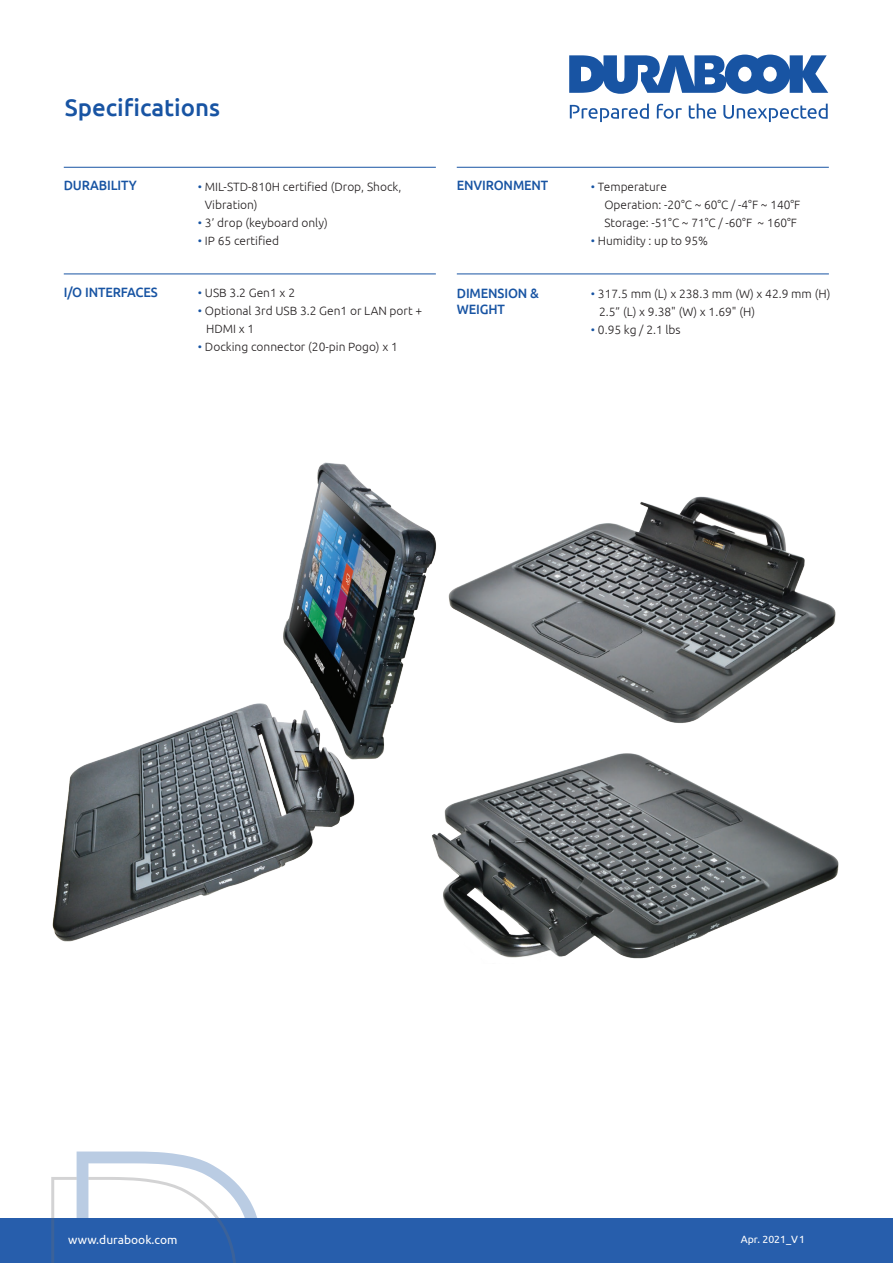
<style>
.page{position:relative;width:893px;height:1263px;background:#fff}
.page>*{position:absolute;margin:0;border:0;box-sizing:border-box;transform-origin:0 0}
.t1{font:500 24px "Ubuntu";color:#1854a3}
.t2{font:500 13.5px/16.5px "Ubuntu";letter-spacing:-.01em;color:#1854a3;scale:.95 1}
.t3{font:300 12px/18px "Ubuntu";color:#231f20}
.t4{font:12px "Ubuntu";color:#fff}
.t5{font:10.5px "Ubuntu";color:#fff}
.s1{color:#1854a3}
</style>
<div class="page">
<svg style="left:569px;top:55px;width:259px;height:39px"></svg>
<svg style="left:689px;top:104px;width:27px;height:15px"></svg>
<svg style="left:657px;top:104px;width:25px;height:15px"></svg>
<svg style="left:570px;top:104px;width:79px;height:18px"></svg>
<svg style="left:723px;top:104px;width:105px;height:18px"></svg>
<div style="left:0;top:1218px;width:893px;height:45px;background:#275eac"></div>
<svg style="left:51px;top:1151px;width:206px;height:112px"></svg>
<hr style="left:64px;top:167px;width:372px;height:1px;background:#1854a3">
<hr style="left:64px;top:274px;width:372px;height:1px;background:#1854a3">
<hr style="left:457px;top:167px;width:372px;height:1px;background:#1854a3">
<hr style="left:457px;top:274px;width:372px;height:1px;background:#1854a3">
<img style="left:52px;top:463px;width:786px;height:496px">
<h1 class="t1" style="left:65px;top:93px;width:157px">Specifications</h1>
<p class="t2" style="left:64px;top:177px;width:78px">DURABILITY</p>
<p class="t3" style="left:205px;top:177px;width:198px;text-indent:-7px"><span class="s1">•</span> MIL-STD-810H certified (Drop, Shock,<br>Vibration)</p>
<p class="t3" style="left:198px;top:213px;width:131px"><span class="s1">•</span> 3’ drop (keyboard only)</p>
<p class="t3" style="left:198px;top:231px;width:83px"><span class="s1">•</span> IP 65 certified</p>
<p class="t2" style="left:64px;top:283px;width:101px">I/O INTERFACES</p>
<p class="t3" style="left:198px;top:284px;width:99px"><span class="s1">•</span> USB 3.2 Gen1 x 2</p>
<p class="t3" style="left:206px;top:302px;width:218px;text-indent:-8px"><span class="s1">•</span> Optional 3rd USB 3.2 Gen1 or LAN port +<br>HDMI x 1</p>
<p class="t3" style="left:198px;top:338px;width:201px"><span class="s1">•</span> Docking connector (20-pin Pogo) x 1</p>
<p class="t2" style="left:457px;top:177px;width:98px">ENVIRONMENT</p>
<p class="t3" style="left:604px;top:177px;width:197px;text-indent:-14px"><span class="s1">•</span> Temperature<br>Operation: -20°C ~ 60°C / -4°F ~ 140°F<br>Storage: -51°C ~ 71°C / -60°F ~ 160°F</p>
<p class="t3" style="left:591px;top:231px;width:119px"><span class="s1">•</span> Humidity : up to 95%</p>
<p class="t2" style="left:457px;top:284px;width:88px">DIMENSION &amp;<br>WEIGHT</p>
<p class="t3" style="left:599px;top:285px;width:233px;text-indent:-8px"><span class="s1">•</span> 317.5 mm (L) x 238.3 mm (W) x 42.9 mm (H)<br>2.5” (L) x 9.38" (W) x 1.69" (H)</p>
<p class="t3" style="left:591px;top:321px;width:91px"><span class="s1">•</span> 0.95 kg / 2.1 lbs</p>
<p class="t4" style="left:68px;top:1233px;width:111px">www.durabook.com</p>
<p class="t5" style="left:741px;top:1233px;width:66px">Apr. 2021_V1</p>
</div>
